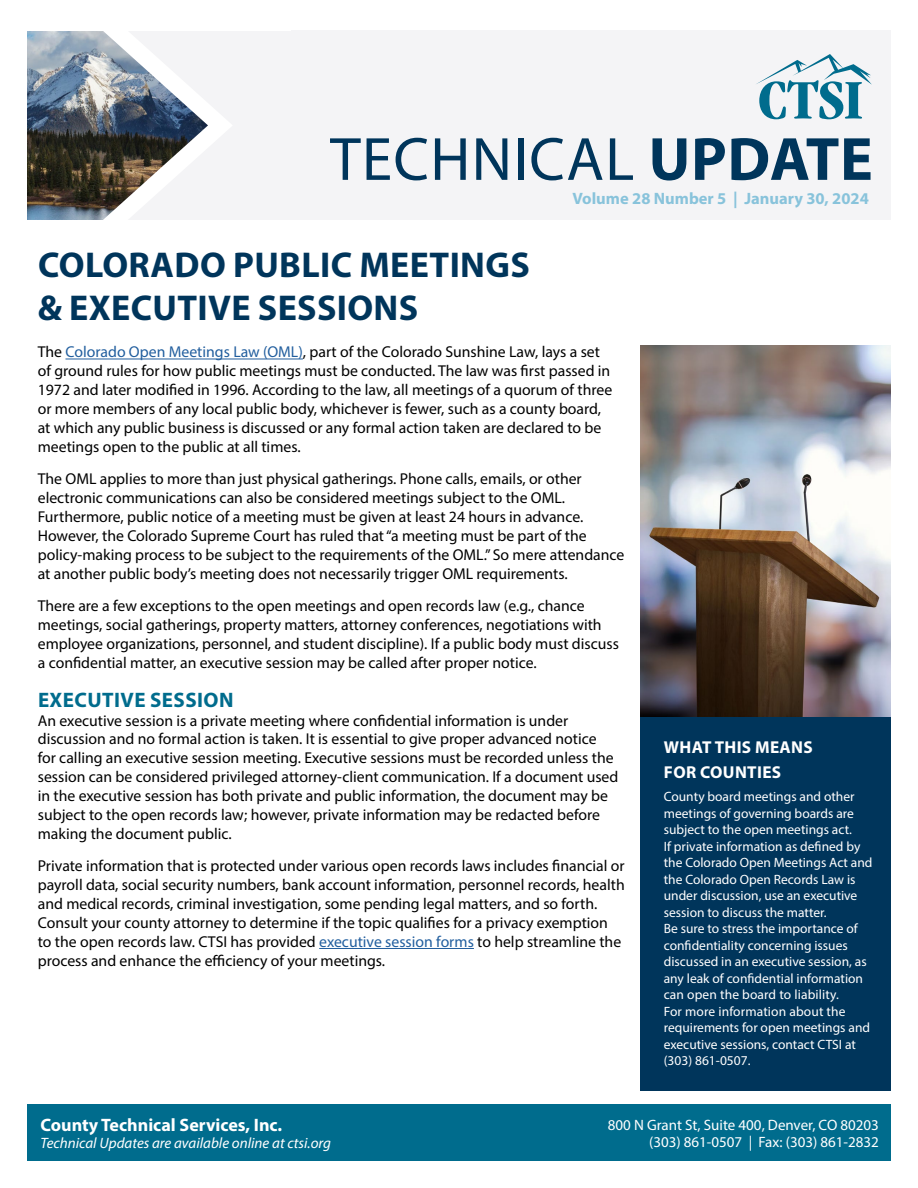
<style>
.page{position:relative;width:918px;height:1188px;background:#fff}
.page>*{position:absolute;margin:0;border:0;box-sizing:border-box;transform-origin:0 0}
.t1{font:61.5px "Myriad Pro";letter-spacing:.02em;color:#00355b}
.t2{font:700 36px/43.2px "Myriad Pro";letter-spacing:.01em;color:#00355b}
.t3{font:700 21px "Myriad Pro";letter-spacing:.02em;color:#006c8d}
.t4{font:700 18px "Myriad Pro";color:#fff}
.t5{font:700 17.25px/25.2px "Myriad Pro";letter-spacing:.02em;color:#fff}
.t6{font:700 16.5px "Myriad Pro";color:#88c3db}
.t7{font:15.75px/18.9px "Myriad Pro";color:#000}
.t8{font:15px/17.2px "Myriad Pro";color:#fff;text-align:right}
.t9{font:italic 15px "Myriad Pro";color:#fff}
.t10{font:13.5px/16.5px "Myriad Pro";color:#fff}
.s1{font-weight:700}
.s2{color:#215e9e}
</style>
<div class="page">
<div style="left:27px;top:31px;width:864px;height:189px;background:#f4f4f6"></div>
<svg style="left:208px;top:104px;width:24px;height:42px"></svg>
<div style="left:27px;top:1105px;width:864px;height:56px;background:#006c8d"></div>
<img style="left:27px;top:31px;width:181px;height:189px">
<svg style="left:756px;top:54px;width:116px;height:65px"></svg>
<div style="left:640px;top:716px;width:251px;height:375px;background:#00355b"></div>
<img style="left:640px;top:346px;width:251px;height:370px">
<hr style="left:65px;top:359px;width:238px;height:1px;background:#215e9e">
<hr style="left:319px;top:948px;width:155px;height:1px;background:#215e9e">
<h1 class="t1" style="left:330px;top:121px;width:544px">TECHNICAL <span class="s1">UPDATE</span></h1>
<p class="t6" style="left:572px;top:187px;width:298px">Volume 28 Number 5 | January 30, 2024</p>
<h2 class="t2" style="left:38px;top:242px;width:494px">COLORADO PUBLIC MEETINGS &amp; EXECUTIVE SESSIONS</h2>
<p class="t7" style="left:38px;top:342px;width:576px">The <span class="s2">Colorado Open Meetings Law (OML)</span>, part of the Colorado Sunshine Law, lays a set of ground rules for how public meetings must be conducted. The law was first passed in 1972 and later modified in 1996. According to the law, all meetings of a quorum of three or more members of any local public body, whichever is fewer, such as a county board, at which any public business is discussed or any formal action taken are declared to be meetings open to the public at all times.</p>
<p class="t7" style="left:38px;top:469px;width:588px">The OML applies to more than just physical gatherings. Phone calls, emails, or other electronic communications can also be considered meetings subject to the OML.<br>Furthermore, public notice of a meeting must be given at least 24 hours in advance.<br>However, the Colorado Supreme Court has ruled that “a meeting must be part of the policy-making process to be subject to the requirements of the OML.” So mere attendance at another public body’s meeting does not necessarily trigger OML requirements.</p>
<p class="t7" style="left:38px;top:596px;width:583px">There are a few exceptions to the open meetings and open records law (e.g., chance meetings, social gatherings, property matters, attorney conferences, negotiations with employee organizations, personnel, and student discipline). If a public body must discuss a confidential matter, an executive session may be called after proper notice.</p>
<h3 class="t3" style="left:38px;top:686px;width:197px">EXECUTIVE SESSION</h3>
<p class="t7" style="left:38px;top:711px;width:582px">An executive session is a private meeting where confidential information is under discussion and no formal action is taken. It is essential to give proper advanced notice for calling an executive session meeting. Executive sessions must be recorded unless the session can be considered privileged attorney-client communication. If a document used in the executive session has both private and public information, the document may be subject to the open records law; however, private information may be redacted before making the document public.</p>
<p class="t7" style="left:38px;top:856px;width:588px">Private information that is protected under various open records laws includes financial or payroll data, social security numbers, bank account information, personnel records, health and medical records, criminal investigation, some pending legal matters, and so forth.<br>Consult your county attorney to determine if the topic qualifies for a privacy exemption to the open records law. CTSI has provided <span class="s2">executive session forms</span> to help streamline the process and enhance the efficiency of your meetings.</p>
<p class="t5" style="left:664px;top:734px;width:150px">WHAT THIS MEANS<br>FOR COUNTIES</p>
<p class="t10" style="left:664px;top:788px;width:210px">County board meetings and other meetings of governing boards are subject to the open meetings act.<br>If private information as defined by the Colorado Open Meetings Act and the Colorado Open Records Law is under discussion, use an executive session to discuss the matter.<br>Be sure to stress the importance of confidentiality concerning issues discussed in an executive session, as any leak of confidential information can open the board to liability.<br>For more information about the requirements for open meetings and executive sessions, contact CTSI at (303) 861-0507.</p>
<p class="t4" style="left:40px;top:1113px;width:243px">County Technical Services, Inc.</p>
<p class="t9" style="left:40px;top:1134px;width:292px">Technical Updates are available online at ctsi.org</p>
<p class="t8" style="left:608px;top:1116px;width:273px">800 N Grant St, Suite 400, Denver, CO 80203 (303) 861-0507 | Fax: (303) 861-2832</p>
</div>
